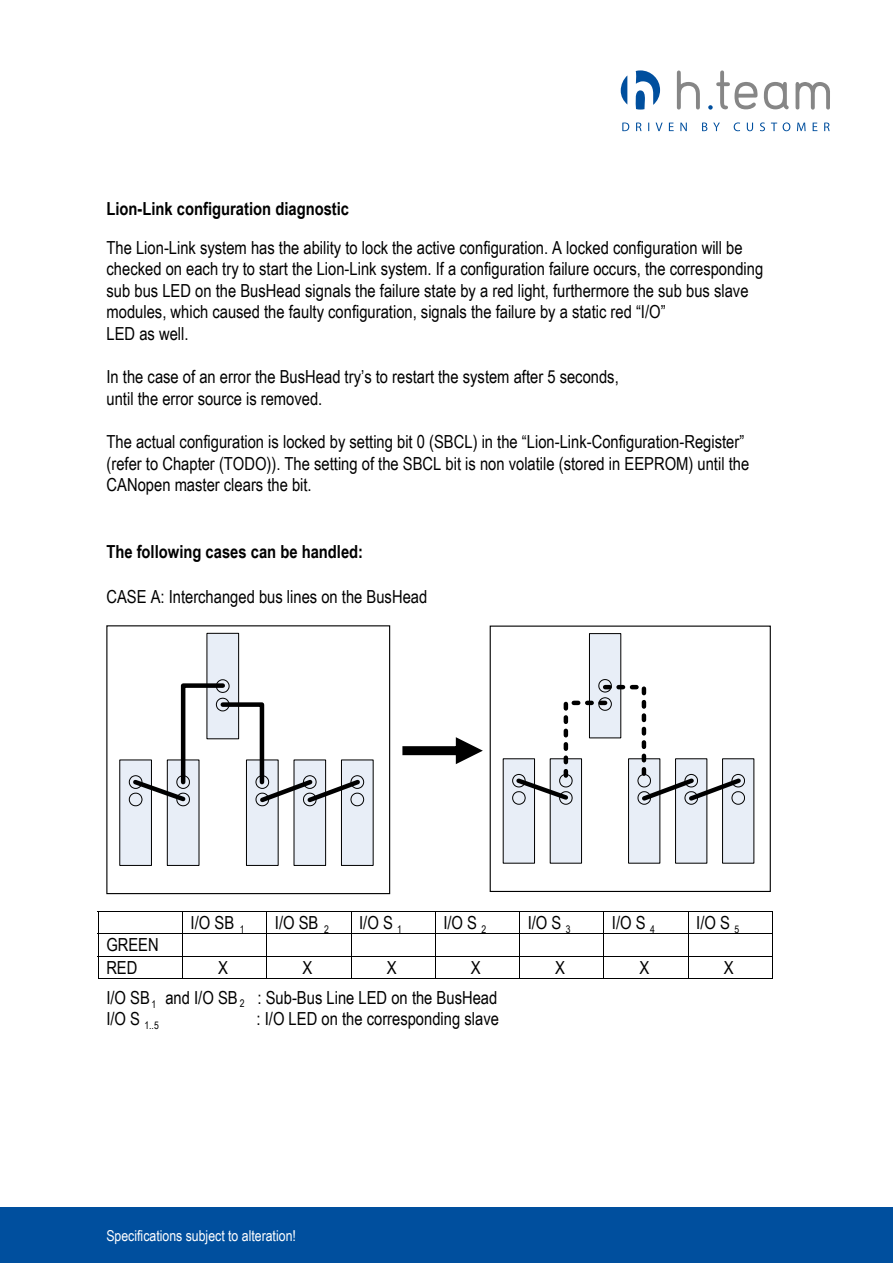
<style>
.page{position:relative;width:893px;height:1263px;background:#fff}
.page>*{position:absolute;margin:0;border:0;box-sizing:border-box;transform-origin:0 0}
.t1{font:18px/21.6px "Arial Narrow";color:#000}
.t2{font:700 18px "Arial Narrow";color:#000}
.t3{font:15px "Arial Narrow";color:#fff}
</style>
<div class="page">
<hr style="left:98px;top:911px;width:422px;height:1px;background:#000">
<hr style="left:520px;top:911px;width:83px;height:1px;background:#000">
<hr style="left:603px;top:911px;width:169px;height:1px;background:#000">
<hr style="left:98px;top:933px;width:422px;height:1px;background:#000">
<hr style="left:520px;top:933px;width:83px;height:1px;background:#000">
<hr style="left:603px;top:933px;width:169px;height:1px;background:#000">
<hr style="left:98px;top:956px;width:422px;height:1px;background:#000">
<hr style="left:520px;top:956px;width:83px;height:1px;background:#000">
<hr style="left:603px;top:956px;width:169px;height:1px;background:#000">
<svg style="left:98px;top:912px;width:1px;height:66px"></svg>
<hr style="left:98px;top:978px;width:84px;height:1px;background:#000">
<svg style="left:182px;top:912px;width:1px;height:67px"></svg>
<hr style="left:183px;top:978px;width:83px;height:1px;background:#000">
<svg style="left:266px;top:912px;width:1px;height:67px"></svg>
<hr style="left:267px;top:978px;width:84px;height:1px;background:#000">
<svg style="left:351px;top:912px;width:1px;height:66px"></svg>
<hr style="left:351px;top:978px;width:84px;height:1px;background:#000">
<svg style="left:435px;top:912px;width:1px;height:66px"></svg>
<hr style="left:435px;top:978px;width:84px;height:1px;background:#000">
<svg style="left:519px;top:912px;width:1px;height:67px"></svg>
<hr style="left:520px;top:978px;width:83px;height:1px;background:#000">
<svg style="left:603px;top:912px;width:1px;height:67px"></svg>
<hr style="left:604px;top:978px;width:83px;height:1px;background:#000">
<hr style="left:688px;top:978px;width:84px;height:1px;background:#000">
<svg style="left:772px;top:911px;width:1px;height:68px"></svg>
<div style="left:489px;top:626px;width:281px;height:266px;border:1px solid #000"></div>
<div style="left:589px;top:633px;width:32px;height:105px;background:#e8eef7;border:1px solid #000"></div>
<div style="left:550px;top:759px;width:31px;height:104px;background:#e8eef7"></div>
<div style="left:503px;top:759px;width:31px;height:104px;background:#e8eef7"></div>
<div style="left:628px;top:759px;width:32px;height:104px;background:#e8eef7;border:1px solid #000"></div>
<div style="left:675px;top:759px;width:32px;height:104px;background:#e8eef7;border:1px solid #000"></div>
<div style="left:722px;top:759px;width:32px;height:104px;background:#e8eef7;border:1px solid #000"></div>
<svg style="left:512px;top:679px;width:232px;height:125px"></svg>
<div style="left:106px;top:625px;width:284px;height:269px;border:1px solid #000"></div>
<div style="left:207px;top:633px;width:32px;height:106px;background:#e8eef7;border:1px solid #000"></div>
<div style="left:167px;top:760px;width:32px;height:106px;background:#e8eef7;border:1px solid #000"></div>
<div style="left:120px;top:760px;width:32px;height:106px;background:#e8eef7;border:1px solid #000"></div>
<div style="left:246px;top:760px;width:32px;height:106px;background:#e8eef7;border:1px solid #000"></div>
<div style="left:294px;top:760px;width:32px;height:106px;background:#e8eef7;border:1px solid #000"></div>
<div style="left:341px;top:760px;width:32px;height:106px;background:#e8eef7;border:1px solid #000"></div>
<svg style="left:129px;top:680px;width:235px;height:126px"></svg>
<svg style="left:402px;top:737px;width:81px;height:27px"></svg>
<svg style="left:676px;top:71px;width:23px;height:39px"></svg>
<svg style="left:708px;top:71px;width:49px;height:39px"></svg>
<svg style="left:763px;top:82px;width:25px;height:27px"></svg>
<svg style="left:795px;top:82px;width:35px;height:28px"></svg>
<svg style="left:620px;top:76px;width:7px;height:28px"></svg>
<svg style="left:635px;top:70px;width:25px;height:40px"></svg>
<svg style="left:622px;top:122px;width:207px;height:9px"></svg>
<div style="left:0;top:1208px;width:892px;height:55px;background:#004f9e"></div>
<p class="t2" style="left:106px;top:195px;width:244px">Lion-Link configuration diagnostic</p>
<p class="t1" style="left:106px;top:236px;width:658px">The Lion-Link system has the ability to lock the active configuration. A locked configuration will be checked on each try to start the Lion-Link system. If a configuration failure occurs, the corresponding sub bus LED on the BusHead signals the failure state by a red light, furthermore the sub bus slave modules, which caused the faulty configuration, signals the failure by a static red “I/O”<br>LED as well.</p>
<p class="t1" style="left:106px;top:365px;width:513px">In the case of an error the BusHead try’s to restart the system after 5 seconds, until the error source is removed.</p>
<p class="t1" style="left:106px;top:430px;width:644px">The actual configuration is locked by setting bit 0 (SBCL) in the “Lion-Link-Configuration-Register” (refer to Chapter (TODO)). The setting of the SBCL bit is non volatile (stored in EEPROM) until the<br>CANopen master clears the bit.</p>
<p class="t2" style="left:106px;top:538px;width:258px">The following cases can be handled:</p>
<p class="t1" style="left:106px;top:585px;width:322px">CASE A: Interchanged bus lines on the BusHead</p>
<p class="t1" style="left:191px;top:911px;width:55px">I/O SB <sub>1</sub></p>
<p class="t1" style="left:275px;top:911px;width:55px">I/O SB <sub>2</sub></p>
<p class="t1" style="left:359px;top:911px;width:44px">I/O S <sub>1</sub></p>
<p class="t1" style="left:443px;top:911px;width:44px">I/O S <sub>2</sub></p>
<p class="t1" style="left:527px;top:911px;width:44px">I/O S <sub>3</sub></p>
<p class="t1" style="left:612px;top:911px;width:44px">I/O S <sub>4</sub></p>
<p class="t1" style="left:696px;top:911px;width:44px">I/O S <sub>5</sub></p>
<p class="t1" style="left:106px;top:933px;width:54px;line-height:22.4px">GREEN<br>RED</p>
<p class="t1" style="left:218px;top:956px;width:11px">X</p>
<p class="t1" style="left:302px;top:956px;width:11px">X</p>
<p class="t1" style="left:387px;top:956px;width:11px">X</p>
<p class="t1" style="left:471px;top:956px;width:11px">X</p>
<p class="t1" style="left:555px;top:956px;width:11px">X</p>
<p class="t1" style="left:639px;top:956px;width:11px">X</p>
<p class="t1" style="left:723px;top:956px;width:11px">X</p>
<p class="t1" style="left:106px;top:986px;width:392px">I/O SB<sub>1</sub> and I/O SB <sub>2</sub> : Sub-Bus Line LED on the BusHead<br>I/O S <sub>1..5</sub></p>
<p class="t1" style="left:256px;top:1007px;width:244px">: I/O LED on the corresponding slave</p>
<p class="t3" style="left:106px;top:1225px;width:191px">Specifications subject to alteration!</p>
</div>
